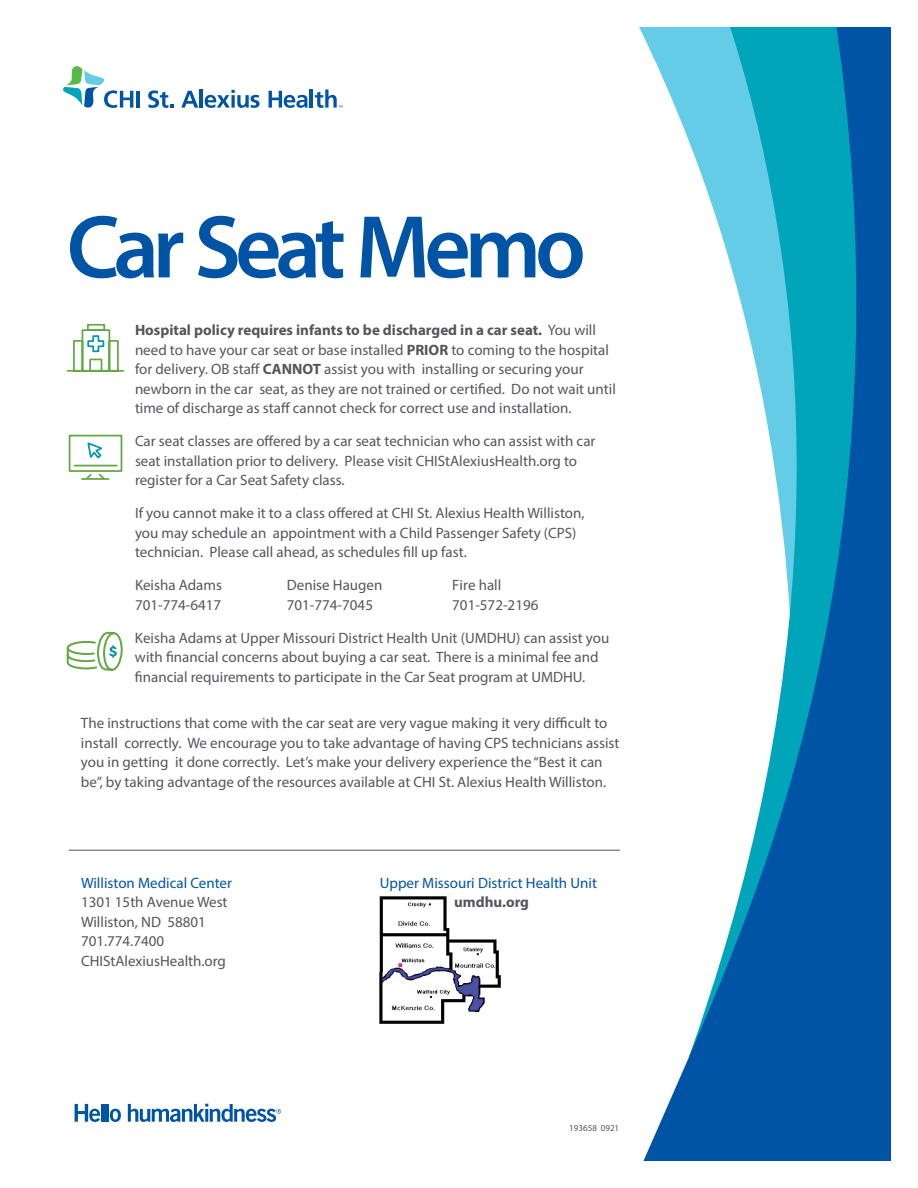
<style>
.page{position:relative;width:918px;height:1188px;background:#fff}
.page>*{position:absolute;margin:0;border:0;box-sizing:border-box;transform-origin:0 0}
.Inside_Intro_Copy{font:600 90px "Myriad Pro";letter-spacing:-.07em;color:#0054a6}
.t1{font:15px/19.5px "Myriad Pro";color:#54565b}
.t2{font:15px "Myriad Pro";color:#0054a6}
.t3{font:700 15px "Myriad Pro";color:#54565b}
.t4{font:9px "Myriad Pro";color:#54565b}
.s1{font-weight:700}
</style>
<div class="page">
<svg style="left:582px;top:27px;width:309px;height:1134px"></svg>
<svg style="left:128px;top:1104px;width:153px;height:18px"></svg>
<svg style="left:75px;top:1104px;width:25px;height:18px"></svg>
<hr style="left:101px;top:1104px;width:3px;height:18px;background:#0054a6">
<hr style="left:106px;top:1104px;width:3px;height:18px;background:#0054a6">
<svg style="left:110px;top:1109px;width:11px;height:13px"></svg>
<svg style="left:66px;top:323px;width:59px;height:49px"></svg>
<svg style="left:68px;top:434px;width:55px;height:46px"></svg>
<svg style="left:66px;top:631px;width:57px;height:40px"></svg>
<img style="left:379px;top:896px;width:122px;height:128px">
<hr style="left:136px;top:91px;width:3px;height:17px;background:#0054a6">
<svg style="left:148px;top:90px;width:26px;height:18px"></svg>
<svg style="left:181px;top:91px;width:17px;height:17px"></svg>
<hr style="left:200px;top:89px;width:3px;height:19px;background:#0054a6">
<svg style="left:205px;top:90px;width:55px;height:18px"></svg>
<svg style="left:269px;top:91px;width:39px;height:17px"></svg>
<hr style="left:310px;top:89px;width:3px;height:19px;background:#0054a6">
<svg style="left:315px;top:89px;width:28px;height:19px"></svg>
<svg style="left:63px;top:66px;width:70px;height:42px"></svg>
<hr style="left:69px;top:850px;width:551px;height:1px;background:#54565b">
<p class="Inside_Intro_Copy" style="left:67px;top:190px;width:521px">Car Seat Memo</p>
<p class="t1" style="left:135px;top:320px;width:482px"><span class="s1">Hospital policy requires infants to be discharged in a car seat.</span> You will need to have your car seat or base installed <span class="s1">PRIOR</span> to coming to the hospital for delivery. OB staff <span class="s1">CANNOT</span> assist you with installing or securing your newborn in the car seat, as they are not trained or certified. Do not wait until time of discharge as staff cannot check for correct use and installation.</p>
<p class="t1" style="left:135px;top:431px;width:462px">Car seat classes are offered by a car seat technician who can assist with car seat installation prior to delivery. Please visit CHIStAlexiusHealth.org to register for a Car Seat Safety class.</p>
<p class="t1" style="left:135px;top:503px;width:451px">If you cannot make it to a class offered at CHI St. Alexius Health Williston, you may schedule an appointment with a Child Passenger Safety (CPS) technician. Please call ahead, as schedules fill up fast.</p>
<p class="t1" style="left:135px;top:575px;width:88px">Keisha Adams<br>701-774-6417</p>
<p class="t1" style="left:287px;top:575px;width:97px">Denise Haugen<br>701-774-7045</p>
<p class="t1" style="left:452px;top:575px;width:88px">Fire hall<br>701-572-2196</p>
<p class="t1" style="left:135px;top:628px;width:476px">Keisha Adams at Upper Missouri District Health Unit (UMDHU) can assist you with financial concerns about buying a car seat. There is a minimal fee and financial requirements to participate in the Car Seat program at UMDHU.</p>
<p class="t1" style="left:81px;top:713px;width:540px">The instructions that come with the car seat are very vague making it very difficult to install correctly. We encourage you to take advantage of having CPS technicians assist you in getting it done correctly. Let’s make your delivery experience the “Best it can be”, by taking advantage of the resources available at CHI St. Alexius Health Williston.</p>
<p class="t2" style="left:81px;top:874px;width:153px">Williston Medical Center</p>
<p class="t1" style="left:81px;top:892px;width:148px">1301 15th Avenue West<br>Williston, ND 58801<br>701.774.7400<br>CHIStAlexiusHealth.org</p>
<p class="t2" style="left:380px;top:874px;width:219px">Upper Missouri District Health Unit</p>
<p class="t3" style="left:454px;top:892px;width:76px">umdhu.org</p>
<p class="t4" style="left:569px;top:1122px;width:51px">193658 0921</p>
</div>
